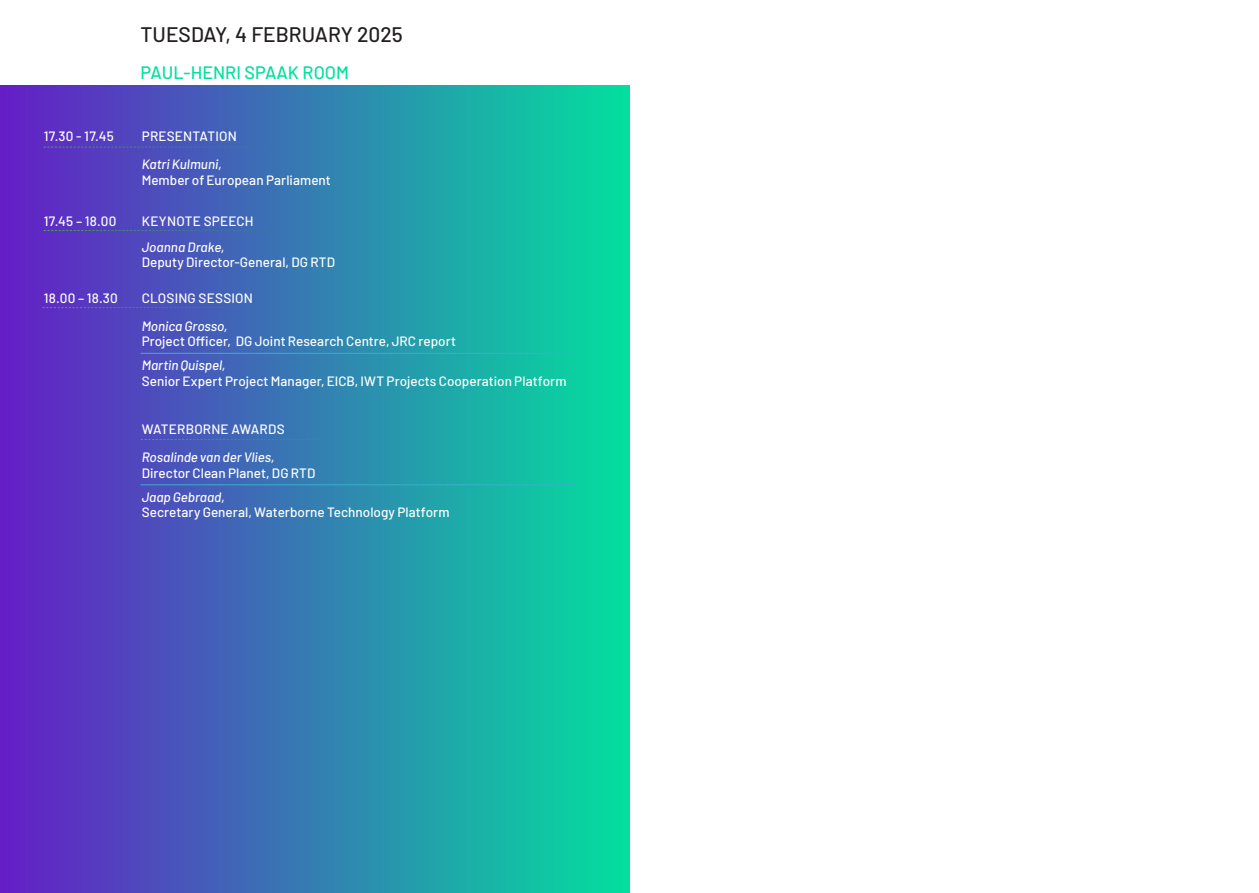
<style>
.page{position:relative;width:1259px;height:893px;background:#fff}
.page>*{position:absolute;margin:0;border:0;box-sizing:border-box;transform-origin:0 0}
.t1{font:500 21px "Barlow";color:#231f20}
.t2{font:500 18px "Barlow";color:#02e19d}
.brood_programma{font:500 13.5px/15.5px "Barlow";letter-spacing:.005em;color:#fff}
.tekst_bij_uur_kapitaal{font:500 13.5px "Barlow";letter-spacing:.015em;color:#fff}
.s1{font-style:italic}
</style>
<div class="page">
<div style="left:0;top:85px;width:629px;height:808px;background:linear-gradient(to right,#651dc6,#03df9d)"></div>
<hr style="left:141px;top:353px;width:434px;height:1px;background:#39b0c9">
<hr style="left:141px;top:484px;width:434px;height:1px;background:#39b0c9">
<svg style="left:44px;top:147px;width:242px;height:1px"></svg>
<svg style="left:44px;top:230px;width:242px;height:1px"></svg>
<svg style="left:43px;top:307px;width:226px;height:1px"></svg>
<svg style="left:141px;top:439px;width:226px;height:1px"></svg>
<p class="t1" style="left:141px;top:19px;width:264px">TUESDAY, 4 FEBRUARY 2025</p>
<p class="t2" style="left:141px;top:60px;width:210px">PAUL-HENRI SPAAK ROOM</p>
<p class="tekst_bij_uur_kapitaal" style="left:44px;top:126px;width:71px">17.30 - 17.45</p>
<p class="tekst_bij_uur_kapitaal" style="left:142px;top:126px;width:97px">PRESENTATION</p>
<p class="brood_programma" style="left:142px;top:156px;width:191px"><span class="s1">Katri Kulmuni,<br></span>Member of European Parliament</p>
<p class="tekst_bij_uur_kapitaal" style="left:44px;top:211px;width:74px">17.45 – 18.00</p>
<p class="tekst_bij_uur_kapitaal" style="left:142px;top:211px;width:113px">KEYNOTE SPEECH</p>
<p class="brood_programma" style="left:142px;top:238px;width:195px"><span class="s1">Joanna Drake,<br></span>Deputy Director-General, DG RTD</p>
<p class="tekst_bij_uur_kapitaal" style="left:44px;top:288px;width:75px">18.00 – 18.30</p>
<p class="tekst_bij_uur_kapitaal" style="left:142px;top:288px;width:113px">CLOSING SESSION</p>
<p class="brood_programma" style="left:142px;top:317px;width:316px"><span class="s1">Monica Grosso,<br></span>Project Officer, DG Joint Research Centre, JRC report</p>
<p class="brood_programma" style="left:142px;top:357px;width:426px"><span class="s1">Martin Quispel,<br></span>Senior Expert Project Manager, EICB, IWT Projects Cooperation Platform</p>
<p class="tekst_bij_uur_kapitaal" style="left:142px;top:419px;width:144px">WATERBORNE AWARDS</p>
<p class="brood_programma" style="left:142px;top:448px;width:175px"><span class="s1">Rosalinde van der Vlies,<br></span>Director Clean Planet, DG RTD</p>
<p class="brood_programma" style="left:142px;top:488px;width:309px"><span class="s1">Jaap Gebraad,<br></span>Secretary General, Waterborne Technology Platform</p>
</div>
